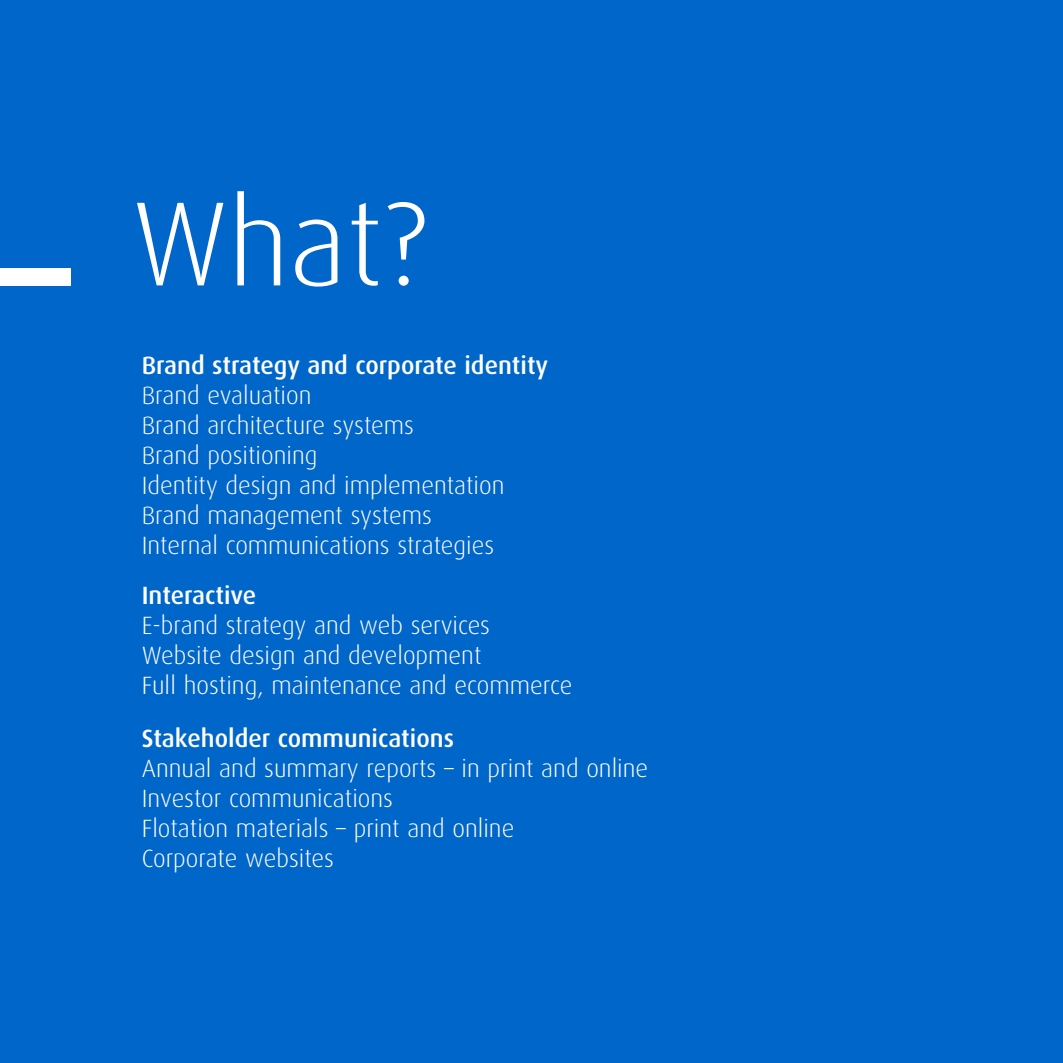
<style>
.page{position:relative;width:1063px;height:1063px;background:#0066ca}
.page>*{position:absolute;margin:0;border:0;box-sizing:border-box;transform-origin:0 0}
.t1{font:300 120px "Dax";color:#fff}
.t2{font:300 25px/30px "Dax";color:#fff}
.t3{font:500 25px "Dax";color:#fff}
</style>
<div class="page">
<div style="left:0;top:268px;width:71px;height:18px;background:#fff"></div>
<h1 class="t1" style="left:132px;top:191px;width:296px">What?</h1>
<p class="t3" style="left:142px;top:355px;width:408px">Brand strategy and corporate identity</p>
<p class="t2" style="left:142px;top:385px;width:364px">Brand evaluation<br>Brand architecture systems<br>Brand positioning<br>Identity design and implementation<br>Brand management systems<br>Internal communications strategies</p>
<p class="t3" style="left:142px;top:585px;width:116px">Interactive</p>
<p class="t2" style="left:142px;top:615px;width:432px">E-brand strategy and web services<br>Website design and development<br>Full hosting, maintenance and ecommerce</p>
<p class="t3" style="left:142px;top:727px;width:314px">Stakeholder communications</p>
<p class="t2" style="left:142px;top:757px;width:508px">Annual and summary reports – in print and online Investor communications<br>Flotation materials – print and online<br>Corporate websites</p>
</div>
